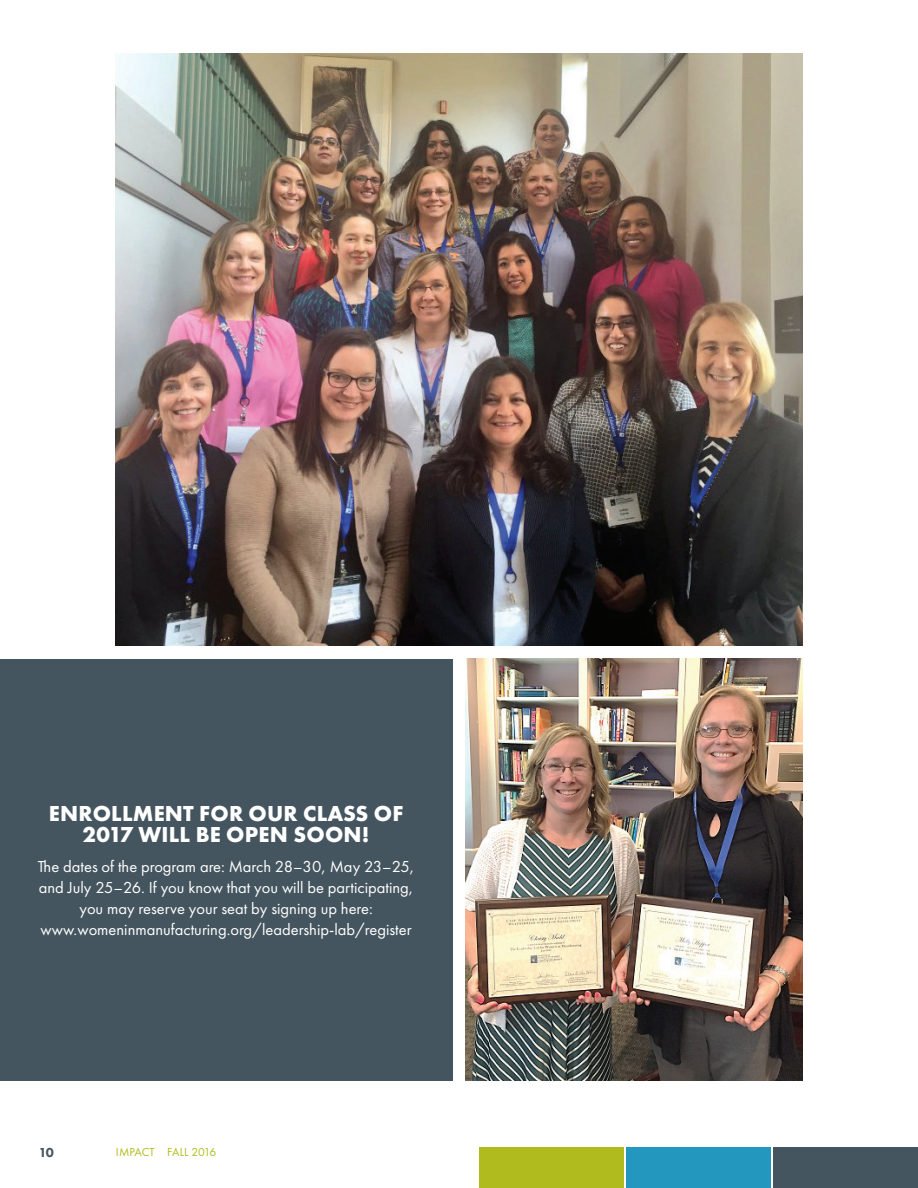
<style>
.page{position:relative;width:918px;height:1188px;background:#fff}
.page>*{position:absolute;margin:0;border:0;box-sizing:border-box;transform-origin:0 0}
.t1{font:700 22.5px/21px "Futura New";letter-spacing:.01em;color:#fff;text-align:center}
.t2{font:16.5px/21px "Futura New";color:#fff;text-align:center}
.t3{font:800 13.5px "Futura New";color:#45555f}
.t4{font:12px "Futura New";letter-spacing:-.01em;color:#b0bb1d}
</style>
<div class="page">
<div style="left:479px;top:1148px;width:145px;height:40px;background:#b0bb1d"></div>
<div style="left:626px;top:1148px;width:145px;height:40px;background:#2397bd"></div>
<div style="left:773px;top:1148px;width:145px;height:40px;background:#45555f"></div>
<div style="left:0;top:659px;width:452px;height:422px;background:#45555f"></div>
<img style="left:116px;top:54px;width:686px;height:591px">
<img style="left:466px;top:659px;width:336px;height:422px">
<h1 class="t1" style="left:49px;top:802px;width:356px">ENROLLMENT FOR OUR CLASS OF<br>2017 WILL BE OPEN SOON!</h1>
<p class="t2" style="left:38px;top:856px;width:378px">The dates of the program are: March 28–30, May 23–25, and July 25–26. If you know that you will be participating, you may reserve your seat by signing up here: www.womeninmanufacturing.org/leadership-lab/register</p>
<p class="t3" style="left:39px;top:1144px;width:17px">10</p>
<p class="t4" style="left:116px;top:1145px;width:102px">IMPACT FALL 2016</p>
</div>
